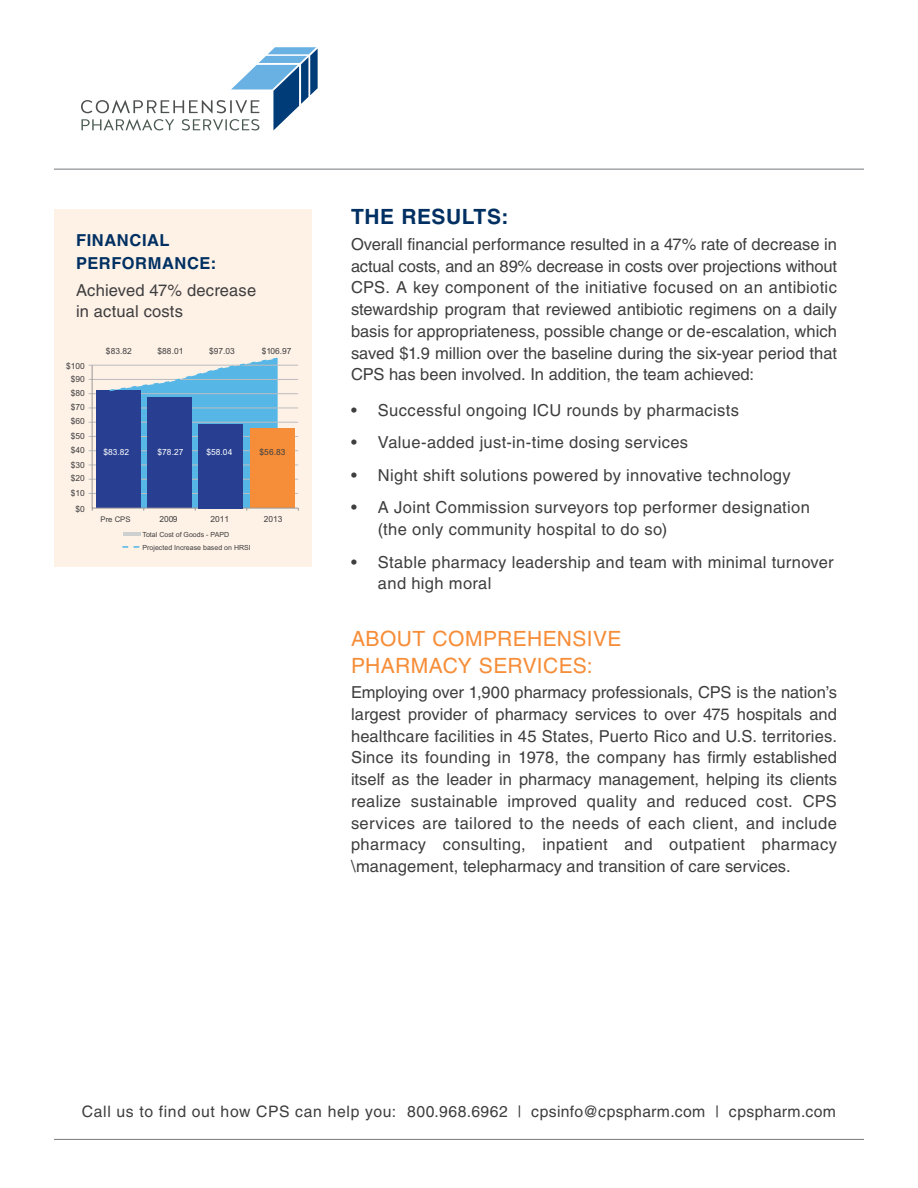
<style>
.page{position:relative;width:918px;height:1188px;background:#fff}
.page>*{position:absolute;margin:0;border:0;box-sizing:border-box;transform-origin:0 0}
.t1{font:21px/27px "Helvetica LT Std";letter-spacing:.02em;color:#f68d38}
.t2{font:700 21px "Helvetica LT Std";letter-spacing:.03em;color:#003062}
.t3{font:16.5px/21.8px "Helvetica LT Std";letter-spacing:.02em;color:#3e3e3f}
.t4{font:700 16.5px/22.5px "Helvetica LT Std";letter-spacing:.035em;color:#003062}
.t5{font:15.75px "Helvetica LT Std";letter-spacing:.03em;color:#3e3e3f}
.t6{font:8.4px/14px "Arial";color:#3e3e3f;text-align:center}
.t7{font:8.4px "Arial";color:#fff}
.t8{font:7.8px "Arial";color:#3e3e3f}
.t9{font:7.05px/13.4px "Arial";color:#3e3e3f}
</style>
<div class="page">
<svg style="left:81px;top:47px;width:237px;height:83px"></svg>
<hr style="left:54px;top:169px;width:810px;height:1px;background:#76787b">
<div style="left:54px;top:209px;width:258px;height:358px;background:#fef1e6"></div>
<hr style="left:54px;top:1139px;width:810px;height:1px;background:#76787b">
<hr style="left:89px;top:365px;width:209px;height:1px;background:#bcbdc0">
<hr style="left:89px;top:393px;width:209px;height:1px;background:#bcbdc0">
<hr style="left:89px;top:422px;width:209px;height:1px;background:#bcbdc0">
<hr style="left:89px;top:450px;width:209px;height:1px;background:#bcbdc0">
<hr style="left:89px;top:379px;width:209px;height:1px;background:#bcbdc0">
<hr style="left:89px;top:408px;width:209px;height:1px;background:#bcbdc0">
<hr style="left:89px;top:436px;width:209px;height:1px;background:#bcbdc0">
<hr style="left:89px;top:465px;width:209px;height:1px;background:#bcbdc0">
<hr style="left:89px;top:479px;width:209px;height:1px;background:#bcbdc0">
<hr style="left:89px;top:493px;width:209px;height:1px;background:#bcbdc0">
<div style="left:96px;top:391px;width:44px;height:117px;background:#283f91"></div>
<div style="left:250px;top:428px;width:45px;height:80px;background:#f68d38"></div>
<hr style="left:92px;top:365px;width:1px;height:143px;background:#989898">
<hr style="left:92px;top:508px;width:206px;height:1px;background:#989898">
<hr style="left:123px;top:532px;width:18px;height:3px;background:#cecfcf">
<svg style="left:123px;top:546px;width:17px;height:2px"></svg>
<svg style="left:108px;top:357px;width:171px;height:154px"></svg>
<p class="t4" style="left:76px;top:229px;width:142px">FINANCIAL<br>PERFORMANCE:</p>
<p class="t3" style="left:76px;top:280px;width:182px;line-height:21px">Achieved 47% decrease in actual costs</p>
<p class="t6" style="left:66px;top:359px;width:20px">$100 $90 $80 $70 $60</p>
<p class="t6" style="left:71px;top:430px;width:16px">$50</p>
<p class="t6" style="left:71px;top:458px;width:16px">$30</p>
<p class="t6" style="left:71px;top:444px;width:16px">$40</p>
<p class="t6" style="left:71px;top:487px;width:16px">$10</p>
<p class="t6" style="left:71px;top:472px;width:16px">$20</p>
<p class="t6" style="left:75px;top:502px;width:11px">$0</p>
<p class="t6" style="left:106px;top:345px;width:27px">$83.82</p>
<p class="t6" style="left:158px;top:345px;width:27px">$88.01</p>
<p class="t6" style="left:209px;top:345px;width:27px">$97.03</p>
<p class="t6" style="left:262px;top:345px;width:31px">$106.97</p>
<p class="t7" style="left:103px;top:448px;width:27px">$83.82</p>
<p class="t7" style="left:158px;top:448px;width:27px">$78.27</p>
<p class="t7" style="left:207px;top:448px;width:27px">$58.04</p>
<p class="t6" style="left:260px;top:446px;width:27px">$56.83</p>
<p class="t8" style="left:101px;top:516px;width:32px">Pre CPS</p>
<p class="t6" style="left:159px;top:512px;width:20px">2009</p>
<p class="t6" style="left:211px;top:512px;width:20px">2011</p>
<p class="t6" style="left:264px;top:512px;width:20px">2013</p>
<p class="t9" style="left:143px;top:528px;width:110px">Total Cost of Goods - PAPD<br>Projected Increase based on HRSI</p>
<p class="t2" style="left:351px;top:204px;width:159px">THE RESULTS:</p>
<p class="t3" style="left:351px;top:233px;width:488px;text-align:justify">Overall financial performance resulted in a 47% rate of decrease in actual costs, and an 89% decrease in costs over projections without CPS. A key component of the initiative focused on an antibiotic stewardship program that reviewed antibiotic regimens on a daily basis for appropriateness, possible change or de-escalation, which saved $1.9 million over the baseline during the six-year period that CPS has been involved. In addition, the team achieved:</p>
<p class="t3" style="left:351px;top:399px;width:390px">• Successful ongoing ICU rounds by pharmacists</p>
<p class="t3" style="left:351px;top:431px;width:339px">• Value-added just-in-time dosing services</p>
<p class="t3" style="left:351px;top:464px;width:441px">• Night shift solutions powered by innovative technology</p>
<p class="t3" style="left:378px;top:497px;width:434px;text-indent:-27px">• A Joint Commission surveyors top performer designation (the only community hospital to do so)</p>
<p class="t3" style="left:378px;top:551px;width:457px;text-indent:-27px">• Stable pharmacy leadership and team with minimal turnover and high moral</p>
<p class="t1" style="left:351px;top:625px;width:272px">ABOUT COMPREHENSIVE<br>PHARMACY SERVICES:</p>
<p class="t3" style="left:351px;top:681px;width:488px;text-align:justify">Employing over 1,900 pharmacy professionals, CPS is the nation’s largest provider of pharmacy services to over 475 hospitals and healthcare facilities in 45 States, Puerto Rico and U.S. territories.<br>Since its founding in 1978, the company has firmly established itself as the leader in pharmacy management, helping its clients realize sustainable improved quality and reduced cost. CPS services are tailored to the needs of each client, and include pharmacy consulting, inpatient and outpatient pharmacy \management, telepharmacy and transition of care services.</p>
<p class="t5" style="left:82px;top:1102px;width:756px">Call us to find out how CPS can help you: 800.968.6962 | cpsinfo@cpspharm.com | cpspharm.com</p>
</div>
